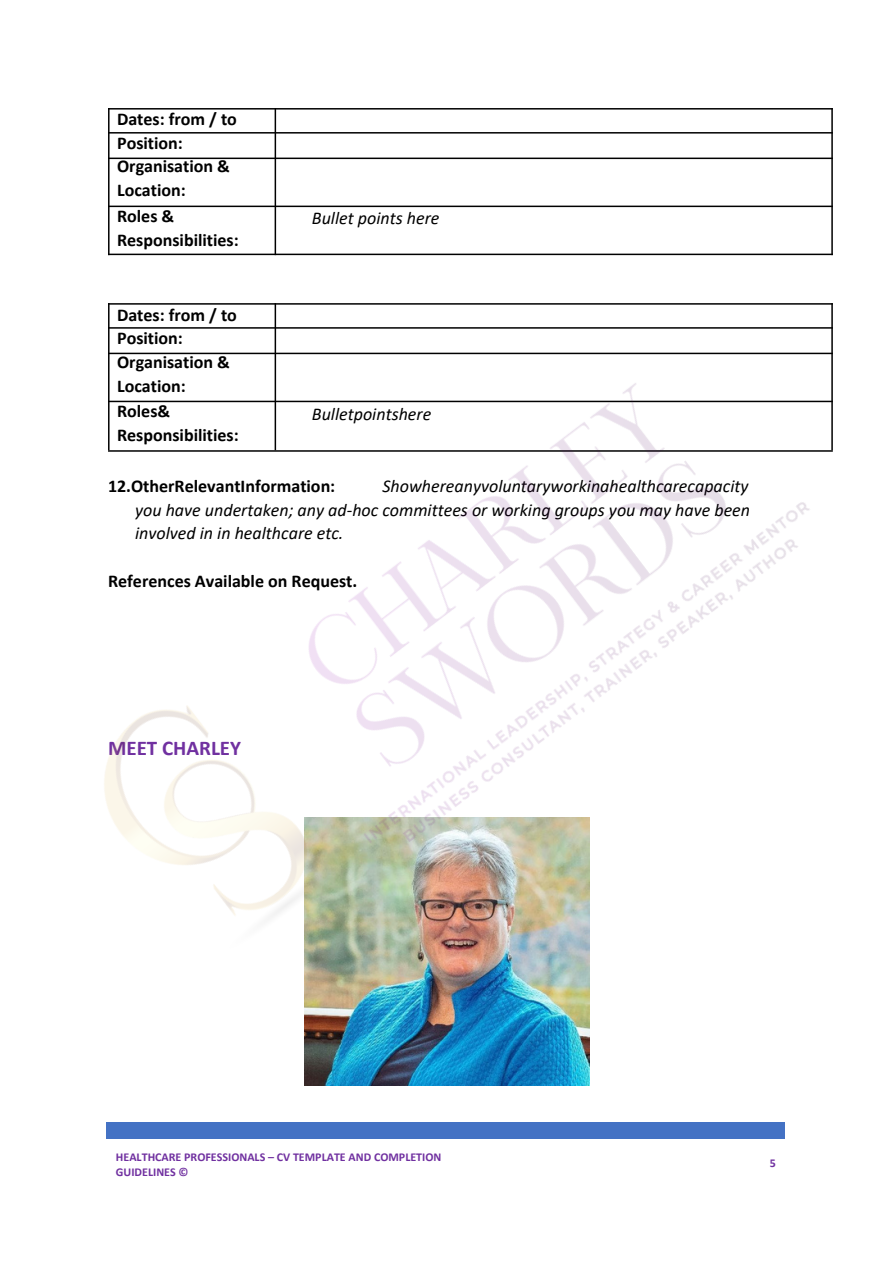
<style>
.page{position:relative;width:894px;height:1264px;background:#fff}
.page>*{position:absolute;margin:0;border:0;box-sizing:border-box;transform-origin:0 0}
.t1{font:700 21px "Calibri";color:#7030a0}
.t2{font:700 18px/23.7px "Calibri";color:#000}
.t3{font:italic 18px/23.7px "Calibri";color:#000}
.t4{font:700 12px "Calibri";color:#7030a0}
</style>
<div class="page">
<div style="left:107px;top:1122px;width:341px;height:17px;background:#4472c4"></div>
<div style="left:448px;top:1122px;width:336px;height:17px;background:#4472c4"></div>
<hr style="left:108px;top:108px;width:1px;height:147px;background:#000">
<hr style="left:274px;top:108px;width:2px;height:147px;background:#000">
<hr style="left:831px;top:108px;width:1px;height:147px;background:#000">
<hr style="left:108px;top:108px;width:724px;height:2px;background:#000">
<hr style="left:108px;top:132px;width:724px;height:2px;background:#000">
<hr style="left:108px;top:158px;width:724px;height:1px;background:#000">
<hr style="left:108px;top:206px;width:724px;height:1px;background:#000">
<img style="left:304px;top:1071px;width:285px;height:14px">
<img style="left:104px;top:230px;width:729px;height:841px">
<h2 class="t2" style="left:117px;top:109px;width:121px">Dates: from / to<br>Position:<br>Organisation &amp;<br>Location:</h2>
<h2 class="t2" style="left:117px;top:206px;width:123px">Roles &amp;<br>Responsibilities:</h2>
<h3 class="t3" style="left:312px;top:208px;width:129px">Bullet points here</h3>
<p class="t2" style="left:117px;top:304px;width:121px">Dates: from / to<br>Position:<br>Organisation &amp;<br>Location:</p>
<p class="t2" style="left:117px;top:401px;width:123px">Roles&amp;<br>Responsibilities:</p>
<h2 class="t3" style="left:312px;top:403px;width:121px">Bulletpointshere</h2>
<h3 class="t2" style="left:108px;top:475px;width:228px">12.OtherRelevantInformation:</h3>
<h2 class="t3" style="left:382px;top:475px;width:367px">Showhereanyvoluntaryworkinahealthcarecapacity</h2>
<h3 class="t3" style="left:135px;top:499px;width:616px">you have undertaken; any ad-hoc committees or working groups you may have been involved in in healthcare etc.</h3>
<h3 class="t2" style="left:108px;top:570px;width:251px">References Available on Request.</h3>
<h2 class="t1" style="left:108px;top:739px;width:134px">MEET CHARLEY</h2>
<h1 class="t4" style="left:116px;top:1152px;width:327px">HEALTHCARE PROFESSIONALS – CV TEMPLATE AND COMPLETION</h1>
<p class="t4" style="left:116px;top:1166px;width:74px">GUIDELINES ©</p>
<p class="t4" style="left:769px;top:1158px;width:8px">5</p>
</div>
